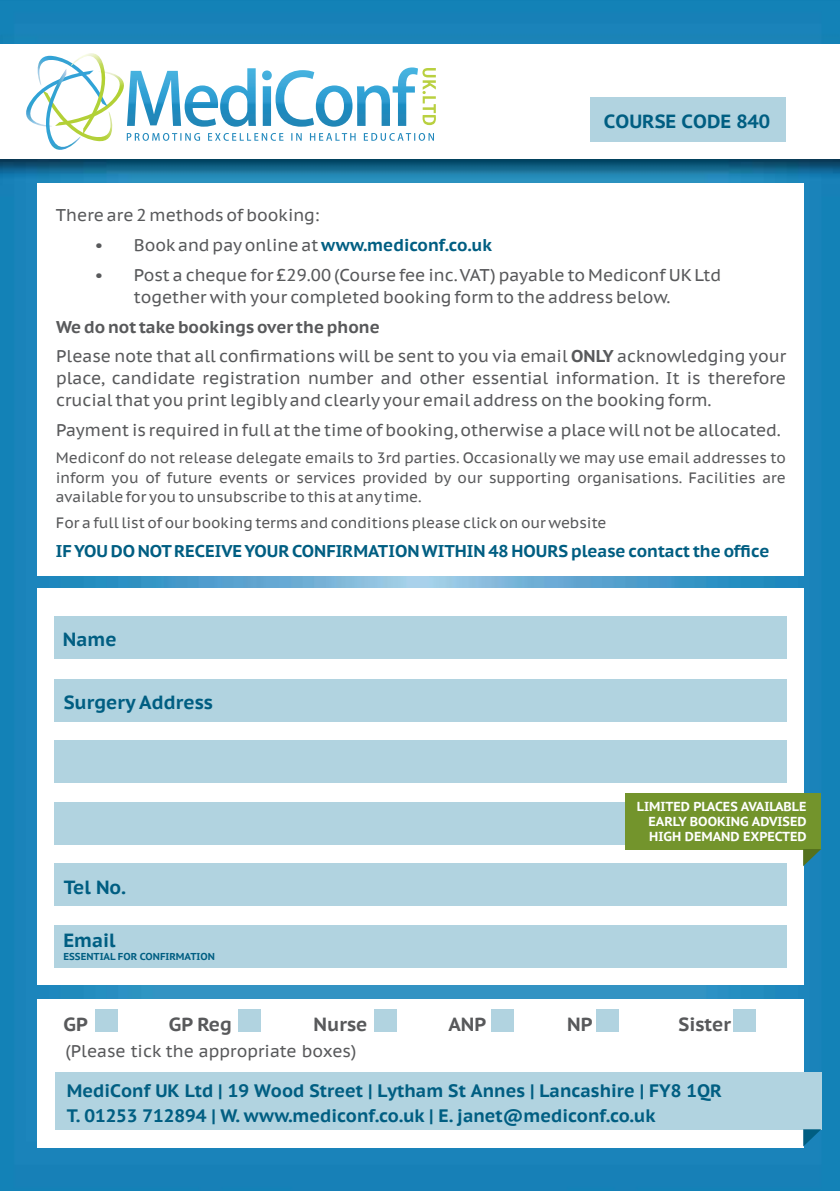
<style>
.page{position:relative;width:840px;height:1191px;background:#fff}
.page>*{position:absolute;margin:0;border:0;box-sizing:border-box;transform-origin:0 0}
.t1{font:700 19px "PT Sans Caption";color:#005e82}
.t2{font:700 19px "PT Sans Caption";color:#58595b}
.t3{font:700 18px "PT Sans Caption";color:#005e82}
.t4{font:17px/22px "PT Sans Caption";color:#58595b}
.t5{font:700 17px "PT Sans Caption";color:#005e82}
.t6{font:15px/19.4px "PT Sans Caption";color:#58595b;text-align:justify}
.t7{font:700 13px/15.4px "PT Sans Caption";color:#fff;text-align:justify}
.t8{font:700 10px "PT Sans Caption";color:#005e82}
.s1{font-weight:700;color:#005e82}
.s2{font-weight:700}
</style>
<div class="page">
<img style="left:0;top:0;width:839px;height:1191px">
<div style="left:0;top:44px;width:839px;height:115px;background:#fff"></div>
<img style="left:114px;top:74px;width:10px;height:22px">
<img style="left:81px;top:90px;width:39px;height:52px">
<img style="left:26px;top:101px;width:10px;height:23px">
<img style="left:36px;top:106px;width:45px;height:56px">
<img style="left:31px;top:56px;width:40px;height:50px">
<img style="left:71px;top:53px;width:43px;height:81px">
<img style="left:127px;top:67px;width:291px;height:60px">
<img style="left:127px;top:133px;width:259px;height:8px">
<img style="left:389px;top:133px;width:45px;height:8px">
<img style="left:422px;top:68px;width:13px;height:57px">
<div style="left:37px;top:999px;width:765px;height:149px;background:#fff"></div>
<div style="left:37px;top:588px;width:765px;height:397px;background:#fff"></div>
<div style="left:37px;top:184px;width:765px;height:392px;background:#fff"></div>
<div style="left:55px;top:1071px;width:765px;height:58px;background:#b1d3e0"></div>
<div style="left:54px;top:616px;width:731px;height:43px;background:#b1d3e0"></div>
<div style="left:54px;top:679px;width:731px;height:42px;background:#b1d3e0"></div>
<div style="left:54px;top:741px;width:731px;height:42px;background:#b1d3e0"></div>
<div style="left:54px;top:802px;width:731px;height:42px;background:#b1d3e0"></div>
<div style="left:54px;top:863px;width:731px;height:43px;background:#b1d3e0"></div>
<div style="left:54px;top:925px;width:731px;height:42px;background:#b1d3e0"></div>
<svg style="left:802px;top:1129px;width:18px;height:17px"></svg>
<div style="left:625px;top:793px;width:195px;height:56px;background:#73942c"></div>
<svg style="left:802px;top:849px;width:18px;height:17px"></svg>
<div style="left:589px;top:97px;width:196px;height:44px;background:#b1d3e0"></div>
<div style="left:373px;top:1009px;width:23px;height:23px;background:#b1d3e0"></div>
<div style="left:95px;top:1009px;width:23px;height:23px;background:#b1d3e0"></div>
<div style="left:238px;top:1009px;width:22px;height:23px;background:#b1d3e0"></div>
<div style="left:733px;top:1009px;width:22px;height:23px;background:#b1d3e0"></div>
<div style="left:490px;top:1009px;width:23px;height:23px;background:#b1d3e0"></div>
<div style="left:596px;top:1009px;width:22px;height:23px;background:#b1d3e0"></div>
<p class="t1" style="left:603px;top:108px;width:167px">COURSE CODE 840</p>
<p class="t4" style="left:56px;top:204px;width:265px">There are 2 methods of booking:</p>
<p class="t4" style="left:95px;top:234px;width:398px">• Bookand payonline at <span class="s1">www.mediconf.co.uk</span></p>
<p class="t4" style="left:134px;top:263px;width:588px;text-indent:-39px">• Post a cheque for £29.00 (Course fee inc.VAT) payable to Mediconf UKLtd together with your completed booking form to the address below.</p>
<p class="t4" style="left:56px;top:311px;width:731px;line-height:29.8px"><span class="s2">We do not take bookings over the phone<br></span>Please note that all confirmations will be sent to you via email <span class="s2">ONLY</span> acknowledging your</p>
<p class="t4" style="left:56px;top:367px;width:731px">place, candidate registration number and other essential information. It is therefore crucial that you print legiblyand clearly your email address on the booking form.</p>
<p class="t4" style="left:56px;top:419px;width:726px">Payment is required in full at the time of booking,otherwise a place will not be allocated.</p>
<p class="t6" style="left:56px;top:448px;width:731px">Mediconf do not release delegate emails to 3rd parties. Occasionally we may use email addresses to inform you of future events or services provided by our supporting organisations. Facilities are available for you to unsubscribe to this at any time.</p>
<p class="t6" style="left:56px;top:513px;width:552px">For a full list of our booking terms and conditions please clickon our website</p>
<p class="t5" style="left:56px;top:540px;width:714px">IF YOU DO NOTRECEIVE YOUR CONFIRMATION WITHIN 48 HOURS please contact the office</p>
<p class="t1" style="left:63px;top:626px;width:55px">Name</p>
<p class="t1" style="left:64px;top:689px;width:151px">Surgery Address</p>
<p class="t1" style="left:64px;top:874px;width:63px">Tel No.</p>
<p class="t1" style="left:63px;top:927px;width:54px">Email</p>
<p class="t8" style="left:63px;top:950px;width:153px">ESSENTIAL FOR CONFIRMATION</p>
<p class="t7" style="left:648px;top:798px;width:159px;text-indent:-12px">LIMITED PLACES AVAILABLE EARLY BOOKING ADVISED HIGH DEMAND EXPECTED</p>
<p class="t2" style="left:63px;top:1011px;width:26px">GP</p>
<p class="t2" style="left:169px;top:1011px;width:65px">GP Reg</p>
<p class="t2" style="left:313px;top:1011px;width:55px">Nurse</p>
<p class="t2" style="left:448px;top:1011px;width:39px">ANP</p>
<p class="t2" style="left:567px;top:1011px;width:27px">NP</p>
<p class="t2" style="left:678px;top:1011px;width:54px">Sister</p>
<p class="t4" style="left:65px;top:1039px;width:292px">(Please tick the appropriate boxes)</p>
<p class="t3" style="left:67px;top:1079px;width:656px">MediConf UK Ltd | 19 Wood Street | Lytham St Annes | Lancashire | FY8 1QR</p>
<p class="t3" style="left:67px;top:1104px;width:590px">T. 01253 712894 | W. www.mediconf.co.uk | E. janet@mediconf.co.uk</p>
</div>
